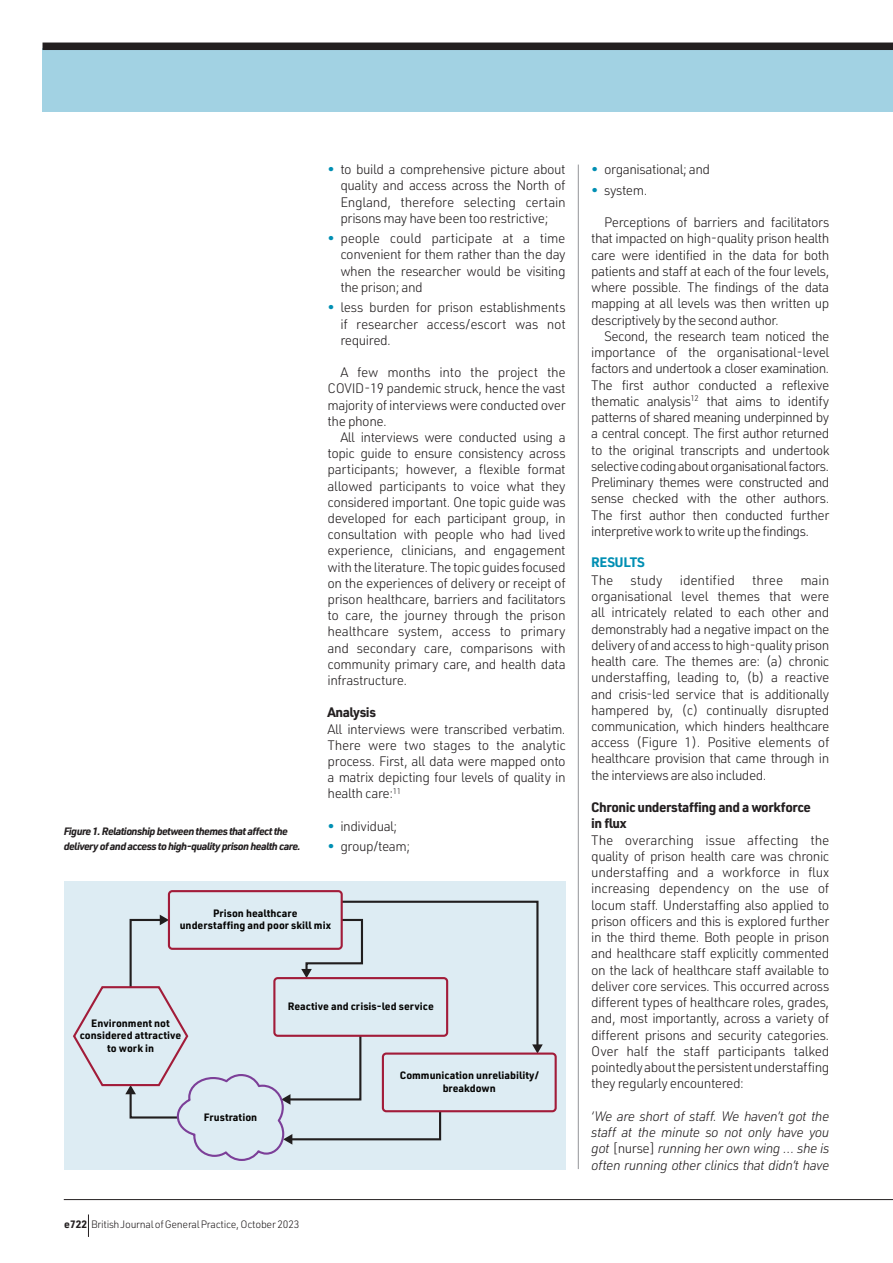
<style>
.page{position:relative;width:893px;height:1263px;background:#fff}
.page>*{position:absolute;margin:0;border:0;box-sizing:border-box;transform-origin:0 0}
.t1{font:300 13.5px/16.2px "URWDIN";letter-spacing:-.035em;color:#231f20;text-align:justify}
.t2{font:italic 300 13.5px/16.2px "URWDIN";letter-spacing:-.035em;color:#231f20;text-align:justify}
.t3{font:700 13.5px/16.2px "URWDIN";letter-spacing:-.035em;color:#231f20}
.t4{font:300 13.5px "URWDIN";letter-spacing:-.01em;color:#231f20}
.t5{font:700 13.5px "URWDIN";letter-spacing:-.03em;color:#008fb3}
.t6{font:700 10.5px/12.6px "URWDIN";color:#050504;text-align:center}
.t7{font:italic 700 10.5px/15px "URWDIN";letter-spacing:-.055em;color:#231f20}
.t8{font:300 10.5px "URWDIN";letter-spacing:-.025em;color:#231f20}
.s1{color:#008fb3}
.s2{font-weight:700}
.s3{font-style:normal}
</style>
<div class="page">
<div style="left:43px;top:48px;width:850px;height:64px;background:#a2d2e3"></div>
<div style="left:43px;top:43px;width:850px;height:7px;background:#231f20"></div>
<hr style="left:578px;top:165px;width:1px;height:1004px;background:#939598">
<div style="left:64px;top:881px;width:502px;height:288px;background:#ddecf3"></div>
<svg style="left:73px;top:890px;width:484px;height:223px"></svg>
<svg style="left:125px;top:900px;width:418px;height:261px"></svg>
<hr style="left:64px;top:1199px;width:829px;height:1px;background:#231f20">
<svg style="left:88px;top:1214px;width:1px;height:23px"></svg>
<p class="t7" style="left:64px;top:823px;width:238px">Figure 1. Relationship between themes that affect the delivery of and access to high-quality prison health care.</p>
<p class="t1" style="left:340px;top:161px;width:227px;text-indent:-13px"><span class="s1">•</span> to build a comprehensive picture about quality and access across the North of England, therefore selecting certain prisons may have been too restrictive;</p>
<p class="t1" style="left:340px;top:230px;width:227px;text-indent:-13px"><span class="s1">•</span> people could participate at a time convenient for them rather than the day when the researcher would be visiting the prison; and</p>
<p class="t1" style="left:340px;top:299px;width:227px;text-indent:-13px"><span class="s1">•</span> less burden for prison establishments if researcher access/escort was not required.</p>
<p class="t1" style="left:328px;top:364px;width:240px;text-indent:13px">A few months into the project the COVID-19 pandemic struck, hence the vast majority of interviews were conducted over the phone.</p>
<p class="t1" style="left:328px;top:429px;width:240px;text-indent:13px">All interviews were conducted using a topic guide to ensure consistency across participants; however, a flexible format allowed participants to voice what they considered important. One topic guide was developed for each participant group, in consultation with people who had lived experience, clinicians, and engagement with the literature. The topic guides focused on the experiences of delivery or receipt of prison healthcare, barriers and facilitators to care, the journey through the prison healthcare system, access to primary and secondary care, comparisons with community primary care, and health data infrastructure.</p>
<p class="t3" style="left:328px;top:704px;width:50px">Analysis</p>
<p class="t1" style="left:328px;top:720px;width:240px">All interviews were transcribed verbatim.<br>There were two stages to the analytic process. First, all data were mapped onto a matrix depicting four levels of quality in health care:<sup>11</sup></p>
<p class="t1" style="left:328px;top:817px;width:71px"><span class="s1">•</span> individual;</p>
<p class="t1" style="left:328px;top:838px;width:84px"><span class="s1">•</span> group/team;</p>
<p class="t6" style="left:180px;top:906px;width:153px">Prison healthcare understaffing and poor skill mix</p>
<p class="t6" style="left:80px;top:1016px;width:103px">Environment not considered attractive to work in</p>
<p class="t6" style="left:204px;top:1110px;width:55px">Frustration</p>
<p class="t6" style="left:288px;top:1000px;width:148px">Reactive and crisis-led service</p>
<p class="t6" style="left:400px;top:1069px;width:141px">Communication unreliability/ breakdown</p>
<p class="t8" style="left:64px;top:1217px;width:237px"><span class="s2">e722</span> BritishJournalofGeneralPractice, October 2023</p>
<p class="t1" style="left:591px;top:161px;width:120px"><span class="s1">•</span> organisational; and</p>
<p class="t1" style="left:591px;top:181px;width:58px"><span class="s1">•</span> system.</p>
<p class="t1" style="left:591px;top:214px;width:240px;text-indent:13px">Perceptions of barriers and facilitators that impacted on high-quality prison health care were identified in the data for both patients and staff at each of the four levels, where possible. The findings of the data mapping at all levels was then written up descriptively by the second author.</p>
<p class="t1" style="left:591px;top:328px;width:240px;text-indent:13px">Second, the research team noticed the importance of the organisational-level factors and undertook a closer examination.<br>The first author conducted a reflexive thematic analysis<sup>12</sup> that aims to identify patterns of shared meaning underpinned by a central concept. The first author returned to the original transcripts and undertook selective coding about organisational factors.<br>Preliminary themes were constructed and sense checked with the other authors.<br>The first author then conducted further interpretive work to write up the findings.</p>
<p class="t5" style="left:591px;top:553px;width:55px">RESULTS</p>
<p class="t1" style="left:591px;top:571px;width:24px">The</p>
<p class="t1" style="left:631px;top:571px;width:34px">study</p>
<p class="t4" style="left:680px;top:571px;width:57px">identified</p>
<p class="t1" style="left:752px;top:571px;width:33px">three</p>
<p class="t1" style="left:591px;top:571px;width:240px;text-indent:209px">main organisational level themes that were all intricately related to each other and demonstrably had a negative impact on the delivery of and access to high-quality prison health care. The themes are: (a) chronic understaffing, leading to, (b) a reactive and crisis-led service that is additionally hampered by, (c) continually disrupted communication, which hinders healthcare access (Figure 1). Positive elements of healthcare provision that came through in the interviews are also included.</p>
<p class="t3" style="left:591px;top:799px;width:221px">Chronic understaffing and a workforce in flux</p>
<p class="t1" style="left:591px;top:831px;width:240px">The overarching issue affecting the quality of prison health care was chronic understaffing and a workforce in flux increasing dependency on the use of locum staff. Understaffing also applied to prison officers and this is explored further in the third theme. Both people in prison and healthcare staff explicitly commented on the lack of healthcare staff available to deliver core services. This occurred across different types of healthcare roles, grades, and, most importantly, across a variety of different prisons and security categories.<br>Over half the staff participants talked pointedly about the persistent understaffing they regularly encountered:</p>
<p class="t2" style="left:591px;top:1107px;width:240px">‘ We are short of staff. We haven’t got the staff at the minute so not only have you got <span class="s3">[nurse]</span> running her own wing … she is often running other clinics that didn’t have</p>
</div>
